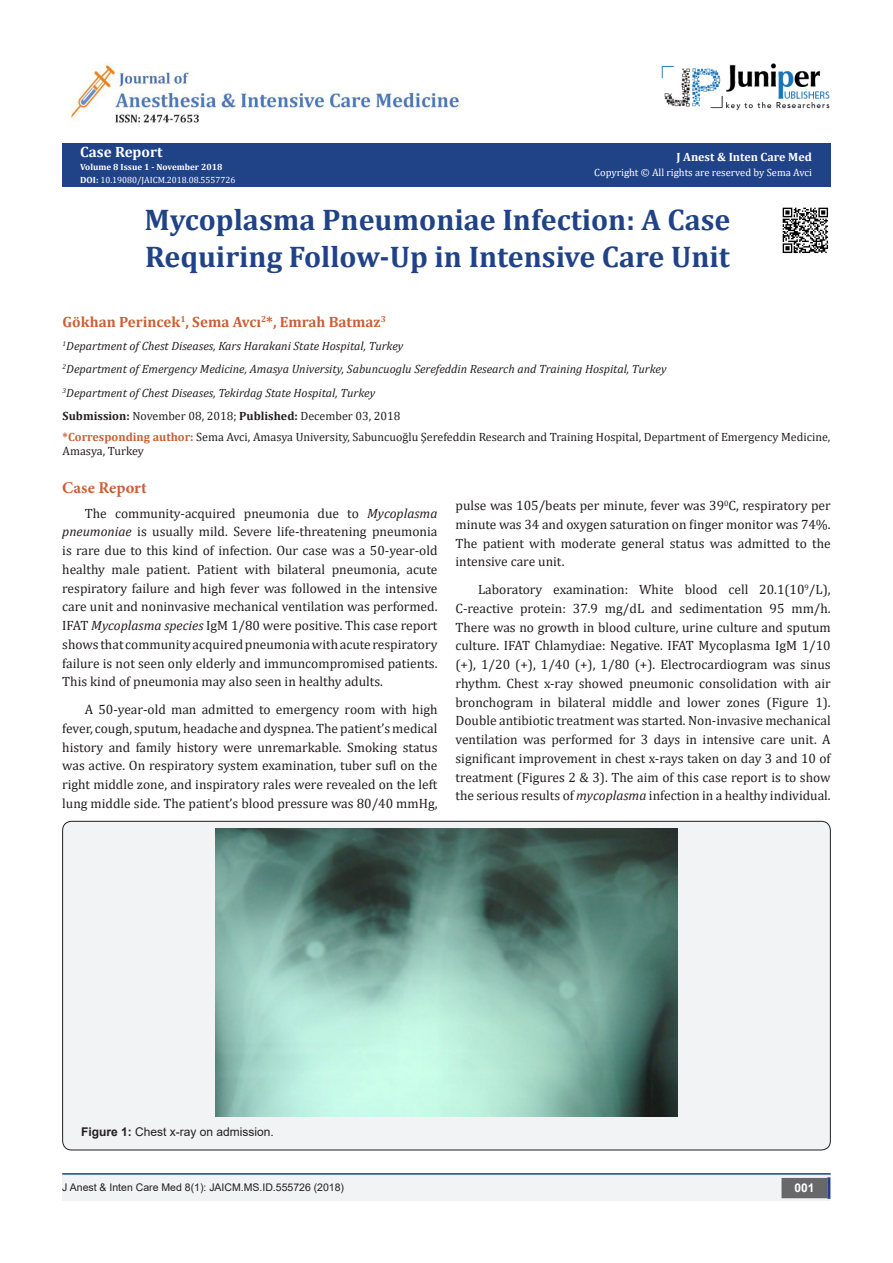
<style>
.page{position:relative;width:893px;height:1263px;background:#fff}
.page>*{position:absolute;margin:0;border:0;box-sizing:border-box;transform-origin:0 0}
.t1{font:700 30px/37.5px "Cambria";color:#204287}
.t2{font:700 16.5px "Minion Pro";letter-spacing:.005em;color:#ca5f37}
.t3{font:700 15px "Cambria";color:#ca6035}
.t4{font:700 15px "Cambria";color:#fff}
.t5{font:13.5px/18.8px "Cambria";color:#231f20;text-align:justify}
.t6{font:italic 12px "Cambria";color:#231f20}
.t7{font:12px/14.4px "Cambria";color:#231f20}
.t8{font:12px "Arial";color:#231f20}
.t9{font:700 12px "Cambria";color:#fff}
.t10{font:700 12px "Arial";color:#fff}
.t11{font:10.5px "Arial";color:#231f20}
.t12{font:10.5px "Cambria";color:#fff}
.t13{font:9px "Cambria";color:#fff}
.t14{font:700 9px "Cambria";color:#fff}
.s1{font-weight:700}
.s2{font-weight:700;color:#ca6035}
.s3{font-style:italic}
</style>
<div class="page">
<div style="left:62px;top:144px;width:769px;height:43px;background:#204287"></div>
<div style="left:62px;top:1175px;width:494px;height:25px;background:#f2f3f4"></div>
<div style="left:510px;top:1175px;width:321px;height:26px;background:#f2f3f4"></div>
<div style="left:782px;top:1179px;width:45px;height:18px;background:#68676a"></div>
<div style="left:781px;top:1178px;width:46px;height:20px;border:2px solid #68676a"></div>
<div style="left:827px;top:1177px;width:3px;height:22px;border:2px solid #253f8e"></div>
<img style="left:662px;top:63px;width:168px;height:47px">
<img style="left:71px;top:63px;width:391px;height:60px">
<hr style="left:62px;top:1173px;width:769px;height:2px;background:#183f89">
<div style="left:63px;top:821px;width:767px;height:329px;background:#f2f3f4;border-radius:9px"></div>
<img style="left:215px;top:828px;width:463px;height:288px">
<img style="left:782px;top:207px;width:47px;height:47px">
<p class="t4" style="left:80px;top:141px;width:84px">Case Report</p>
<p class="t14" style="left:80px;top:161px;width:144px">Volume 8 Issue 1 - November 2018</p>
<p class="t13" style="left:80px;top:174px;width:157px"><span class="s1">DOI:</span> 10.19080/JAICM.2018.08.5557726</p>
<p class="t9" style="left:676px;top:148px;width:137px">J Anest &amp; Inten Care Med</p>
<p class="t12" style="left:594px;top:167px;width:219px">Copyright © All rights are reserved by Sema Avci</p>
<p class="t1" style="left:144px;top:200px;width:588px">Mycoplasma Pneumoniae Infection: A Case<br>Requiring Follow-Up in Intensive Care Unit</p>
<p class="t3" style="left:63px;top:311px;width:325px">Gökhan Perincek<sup>1</sup>, Sema Avcı<sup>2</sup>*, Emrah Batmaz<sup>3</sup></p>
<p class="t6" style="left:63px;top:337px;width:342px"><sup>1</sup>Department of Chest Diseases, Kars Harakani State Hospital, Turkey</p>
<p class="t6" style="left:63px;top:361px;width:605px"><sup>2</sup>Department of Emergency Medicine, Amasya University, Sabuncuoglu Serefeddin Research and Training Hospital, Turkey</p>
<p class="t6" style="left:63px;top:384px;width:314px"><sup>3</sup>Department of Chest Diseases, Tekirdag State Hospital, Turkey</p>
<p class="t7" style="left:63px;top:409px;width:339px"><span class="s1">Submission:</span> November 08, 2018; <span class="s1">Published:</span> December 03, 2018</p>
<p class="t7" style="left:63px;top:429px;width:769px"><span class="s2">*Corresponding author:</span> Sema Avci, Amasya University, Sabuncuoğlu Şerefeddin Research and Training Hospital, Department of Emergency Medicine,<br>Amasya, Turkey</p>
<p class="t2" style="left:62px;top:476px;width:86px">Case Report</p>
<p class="t5" style="left:62px;top:503px;width:377px;text-indent:22px">The community-acquired pneumonia due to <span class="s3">Mycoplasma pneumoniae</span> is usually mild. Severe life-threatening pneumonia is rare due to this kind of infection. Our case was a 50-year-old healthy male patient. Patient with bilateral pneumonia, acute respiratory failure and high fever was followed in the intensive care unit and noninvasive mechanical ventilation was performed.<br>IFAT <span class="s3">Mycoplasma species</span> IgM 1/80 were positive. This case report shows that community acquired pneumonia with acute respiratory failure is not seen only elderly and immuncompromised patients.<br>This kind of pneumonia may also seen in healthy adults.</p>
<p class="t5" style="left:62px;top:700px;width:377px;text-indent:22px">A 50-year-old man admitted to emergency room with high fever, cough, sputum, headache and dyspnea. The patient’s medical history and family history were unremarkable. Smoking status was active. On respiratory system examination, tuber sufl on the right middle zone, and inspiratory rales were revealed on the left lung middle side. The patient’s blood pressure was 80/40 mmHg,</p>
<p class="t5" style="left:455px;top:496px;width:377px">pulse was 105/beats per minute, fever was 39<sup>0</sup>C, respiratory per minute was 34 and oxygen saturation on finger monitor was 74%.<br>The patient with moderate general status was admitted to the intensive care unit.</p>
<p class="t5" style="left:455px;top:580px;width:377px;text-indent:22px">Laboratory examination: White blood cell 20.1(10<sup>9</sup>/L), C-reactive protein: 37.9 mg/dL and sedimentation 95 mm/h.<br>There was no growth in blood culture, urine culture and sputum culture. IFAT Chlamydiae: Negative. IFAT Mycoplasma IgM 1/10 (+), 1/20 (+), 1/40 (+), 1/80 (+). Electrocardiogram was sinus rhythm. Chest x-ray showed pneumonic consolidation with air bronchogram in bilateral middle and lower zones (Figure 1).<br>Double antibiotic treatment was started. Non-invasive mechanical ventilation was performed for 3 days in intensive care unit. A significant improvement in chest x-rays taken on day 3 and 10 of treatment (Figures 2 &amp; 3). The aim of this case report is to show the serious results of <span class="s3">mycoplasma</span> infection in a healthy individual.</p>
<p class="t8" style="left:81px;top:1123px;width:194px"><span class="s1">Figure 1:</span> Chest x-ray on admission.</p>
<p class="t11" style="left:62px;top:1180px;width:283px">J Anest &amp; Inten Care Med 8(1): JAICM.MS.ID.555726 (2018)</p>
<p class="t10" style="left:794px;top:1180px;width:22px">001</p>
</div>
